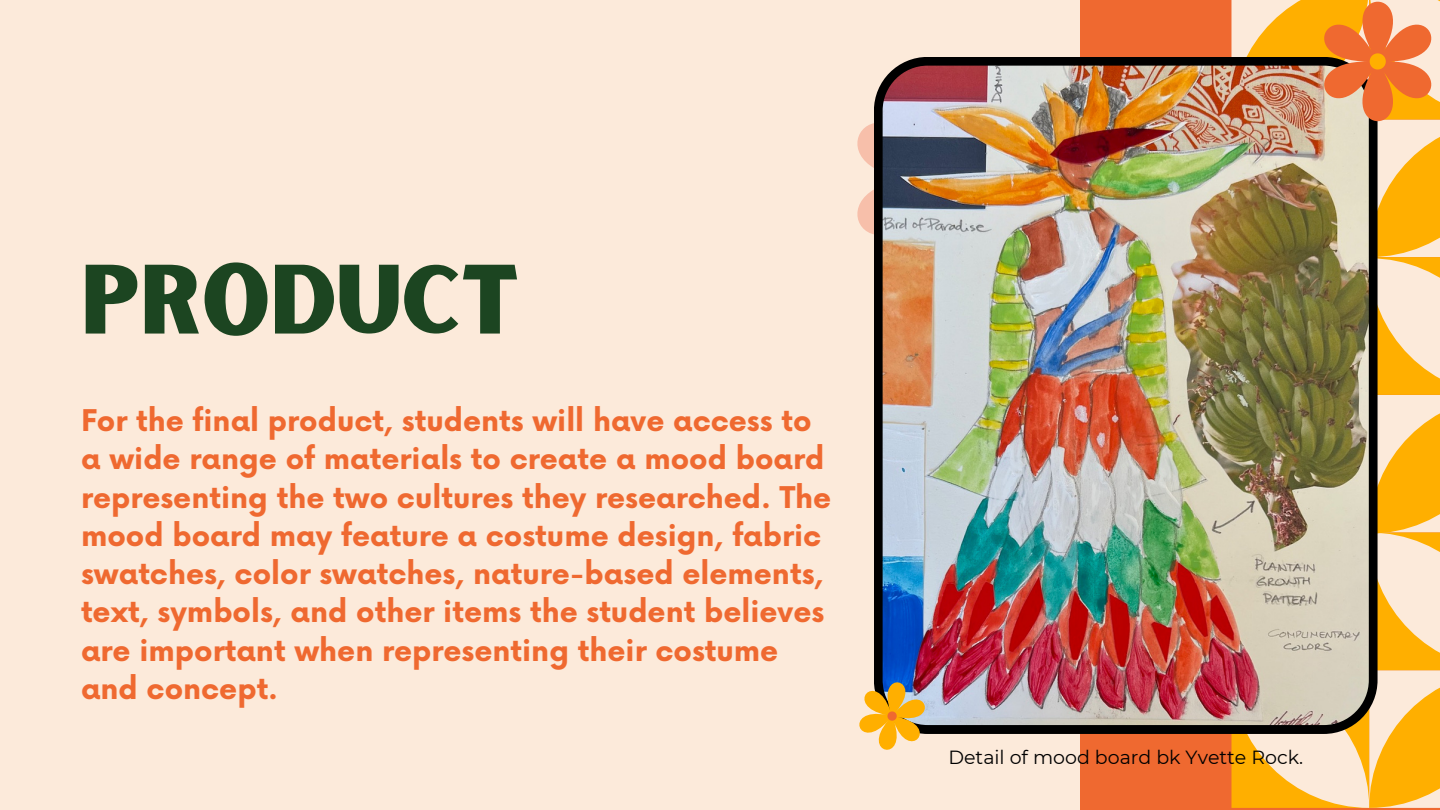
<style>
.page{position:relative;width:1440px;height:810px;background:#fceada}
.page>*{position:absolute;margin:0;border:0;box-sizing:border-box;transform-origin:0 0}
.t1{font:93.9px "Sunborn Sans One";color:#1c4521}
.t2{font:700 29.1px/38.2px "Now";color:#ef6930}
.t3{font:19px "Montserrat";color:#000}
</style>
<div class="page">
<div style="left:1080px;top:0;width:360px;height:810px;background:#ef6930"></div>
<svg style="left:1231px;top:0;width:209px;height:808px;background:#fdcb6b"></svg>
<svg style="left:857px;top:123px;width:17px;height:112px;fill:#f7bfaa"></svg>
<img style="left:874px;top:57px;width:504px;height:676px">
<svg style="left:1289px;top:0;width:151px;height:138px"></svg>
<img style="left:859px;top:663px;width:91px;height:87px">
<p class="t1" style="left:81px;top:240px;width:439px">PRODUCT</p>
<p class="t2" style="left:81px;top:403px;width:752px">For the final product, students will have access to a wide range of materials to create a mood board representing the two cultures they researched. The mood board may feature a costume design, fabric swatches, color swatches, nature-based elements, text, symbols, and other items the student believes are important when representing their costume and concept.</p>
<p class="t3" style="left:948px;top:746px;width:356px">Detail of mood board bk Yvette Rock.</p>
</div>
